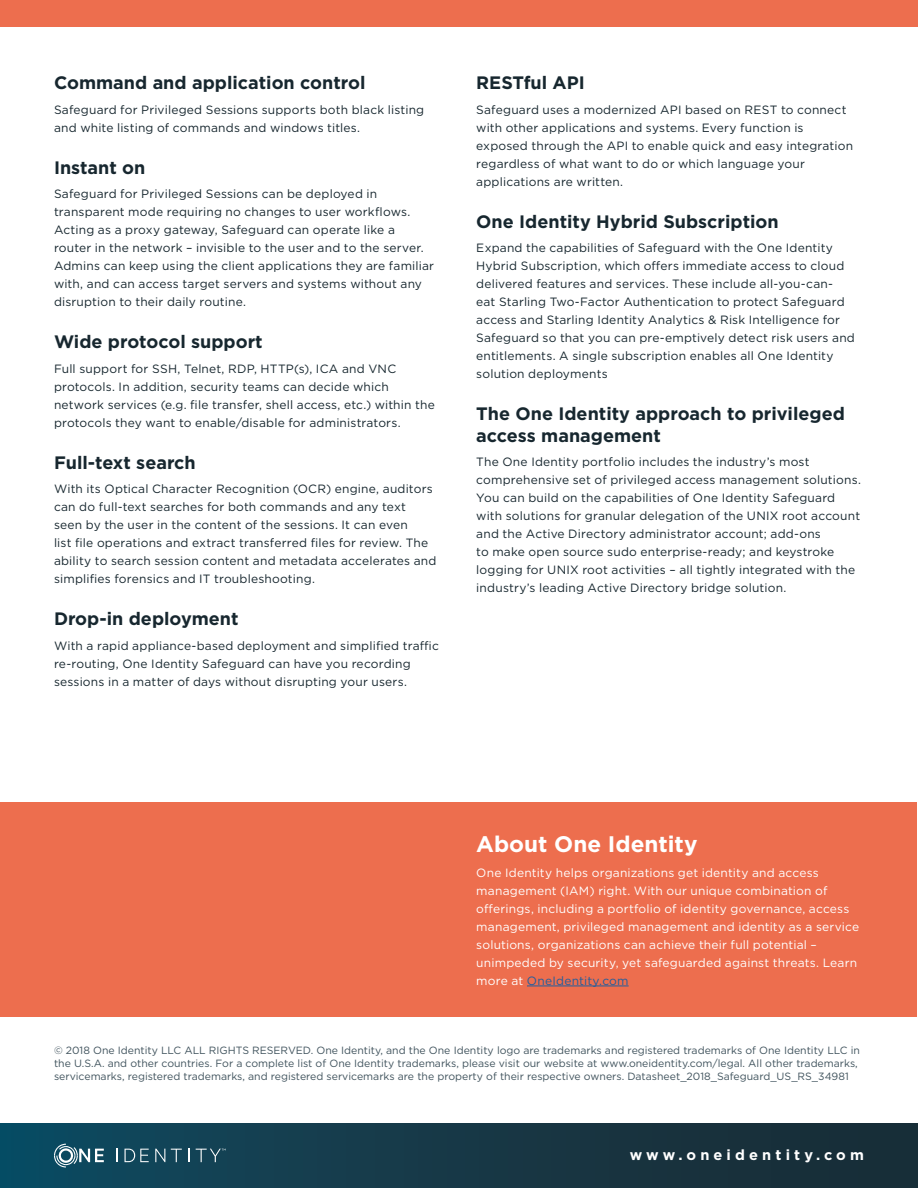
<style>
.page{position:relative;width:918px;height:1188px;background:#fff}
.page>*{position:absolute;margin:0;border:0;box-sizing:border-box;transform-origin:0 0}
.t1{font:700 22.5px "Gotham";color:#fff}
.t2{font:700 18px/21.6px "Gotham";color:#17272f}
.t3{font:700 14.55px "Gotham";letter-spacing:.285em;color:#fff}
.t4{font:12px/18px "Gotham";letter-spacing:.015em;color:#17272f}
.t5{font:12px/18px "Gotham";letter-spacing:.015em;color:#fff}
.t6{font:10.5px/12.6px "Gotham";color:#40535d}
.s1{color:#215e9e}
</style>
<div class="page">
<div style="left:0;top:1123px;width:918px;height:65px;background:linear-gradient(to right,#0f4a60,#1b2a32)"></div>
<div style="left:0;top:0;width:918px;height:27px;background:#ed6e4e"></div>
<svg style="left:117px;top:1149px;width:1px;height:13px"></svg>
<svg style="left:125px;top:1149px;width:24px;height:13px"></svg>
<svg style="left:155px;top:1149px;width:10px;height:13px"></svg>
<svg style="left:171px;top:1149px;width:11px;height:13px"></svg>
<svg style="left:188px;top:1149px;width:1px;height:13px"></svg>
<svg style="left:54px;top:1144px;width:50px;height:24px"></svg>
<svg style="left:196px;top:1149px;width:30px;height:13px"></svg>
<div style="left:1px;top:802px;width:916px;height:215px;background:#ed6e4e"></div>
<hr style="left:527px;top:986px;width:102px;height:1px;background:#215e9e">
<h2 class="t2" style="left:54px;top:72px;width:313px">Command and application control</h2>
<p class="t4" style="left:54px;top:100px;width:372px">Safeguard for Privileged Sessions supports both black listing and white listing of commands and windows titles.</p>
<h2 class="t2" style="left:54px;top:156px;width:93px">Instant on</h2>
<p class="t4" style="left:54px;top:185px;width:382px">Safeguard for Privileged Sessions can be deployed in transparent mode requiring no changes to user workflows.<br>Acting as a proxy gateway, Safeguard can operate like a router in the network – invisible to the user and to the server.<br>Admins can keep using the client applications they are familiar with, and can access target servers and systems without any disruption to their daily routine.</p>
<h2 class="t2" style="left:54px;top:331px;width:210px">Wide protocol support</h2>
<p class="t4" style="left:54px;top:359px;width:382px">Full support for SSH, Telnet, RDP, HTTP(s), ICA and VNC protocols. In addition, security teams can decide which network services (e.g. file transfer, shell access, etc.) within the protocols they want to enable/disable for administrators.</p>
<h2 class="t2" style="left:54px;top:451px;width:143px">Full-text search</h2>
<p class="t4" style="left:54px;top:480px;width:384px">With its Optical Character Recognition (OCR) engine, auditors can do full-text searches for both commands and any text seen by the user in the content of the sessions. It can even<br>list file operations and extract transferred files for review. The ability to search session content and metadata accelerates and simplifies forensics and IT troubleshooting.</p>
<h2 class="t2" style="left:54px;top:608px;width:186px">Drop-in deployment</h2>
<p class="t4" style="left:54px;top:637px;width:386px">With a rapid appliance-based deployment and simplified traffic re-routing, One Identity Safeguard can have you recording sessions in a matter of days without disrupting your users.</p>
<h2 class="t2" style="left:476px;top:72px;width:110px">RESTful API</h2>
<p class="t4" style="left:476px;top:100px;width:378px">Safeguard uses a modernized API based on REST to connect with other applications and systems. Every function is exposed through the API to enable quick and easy integration regardless of what want to do or which language your applications are written.</p>
<h2 class="t2" style="left:476px;top:210px;width:304px">One Identity Hybrid Subscription</h2>
<p class="t4" style="left:476px;top:239px;width:380px">Expand the capabilities of Safeguard with the One Identity Hybrid Subscription, which offers immediate access to cloud delivered features and services. These include all-you-can&shy;eat Starling Two-Factor Authentication to protect Safeguard access and Starling Identity Analytics &amp; Risk Intelligence for Safeguard so that you can pre-emptively detect risk users and entitlements. A single subscription enables all One Identity solution deployments</p>
<h2 class="t2" style="left:476px;top:403px;width:370px">The One Identity approach to privileged access management</h2>
<p class="t4" style="left:476px;top:453px;width:386px">The One Identity portfolio includes the industry’s most comprehensive set of privileged access management solutions.<br>You can build on the capabilities of One Identity Safeguard with solutions for granular delegation of the UNIX root account and the Active Directory administrator account; add-ons<br>to make open source sudo enterprise-ready; and keystroke logging for UNIX root activities – all tightly integrated with the industry’s leading Active Directory bridge solution.</p>
<h1 class="t1" style="left:476px;top:829px;width:223px">About One Identity</h1>
<p class="t5" style="left:476px;top:863px;width:385px">One Identity helps organizations get identity and access management (IAM) right. With our unique combination of offerings, including a portfolio of identity governance, access management, privileged management and identity as a service solutions, organizations can achieve their full potential – unimpeded by security, yet safeguarded against threats. Learn more at <span class="s1">OneIdentity.com</span></p>
<p class="t6" style="left:54px;top:1044px;width:807px">© 2018 One Identity LLC ALL RIGHTS RESERVED. One Identity, and the One Identity logo are trademarks and registered trademarks of One Identity LLC in the U.S.A. and other countries. For a complete list of One Identity trademarks, please visit our website at www.oneidentity.com/legal. All other trademarks, servicemarks, registered trademarks, and registered servicemarks are the property of their respective owners. Datasheet_2018_Safeguard_US_RS_34981</p>
<p class="t3" style="left:630px;top:1146px;width:236px">www.oneidentity.com</p>
</div>
